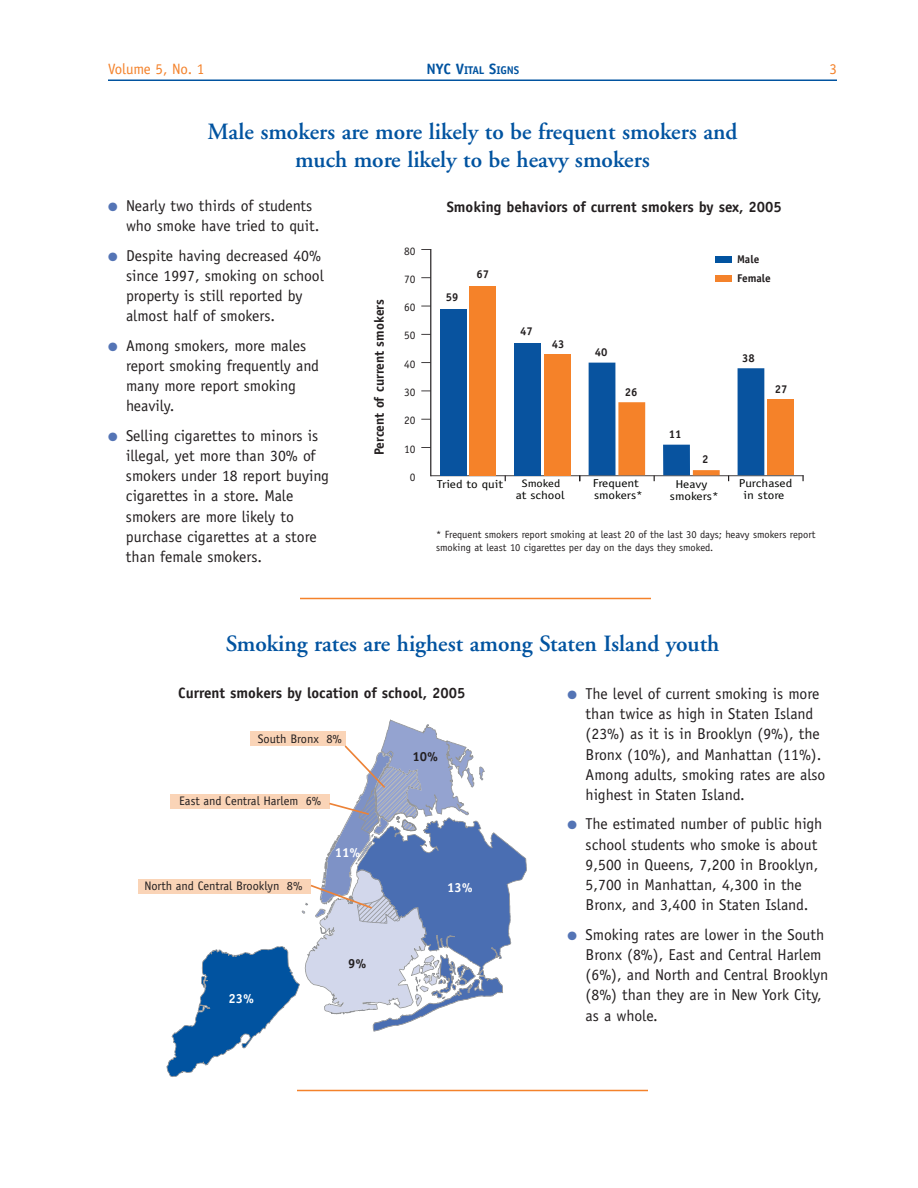
<style>
.page{position:relative;width:918px;height:1188px;background:#fff}
.page>*{position:absolute;margin:0;border:0;box-sizing:border-box;transform-origin:0 0}
.t1{font:600 23.25px/27.9px "Adobe Garamond";color:#0153a0;text-align:center}
.t2{font:15.75px/20.2px "Officina Sans";color:#231f20}
.t3{font:700 15px "Officina Sans";color:#231f20}
.t4{font:15px "Officina Sans";letter-spacing:-.015em;color:#f4822b}
.t5{font:700 13.5px "Officina Sans";color:#231f20}
.t6{font:700 13.2px "Officina Sans";color:#fff}
.t7{font:700 13.2px "Officina Sans";color:#231f20}
.t8{font:12.3px "Officina Sans";color:#231f20}
.t9{font:11.4px "Officina Sans";color:#040503;scale:1.16 1}
.t10{font:700 11.4px "Officina Sans";color:#231f20}
.t11{font:11.4px "Officina Sans";color:#231f20}
.t12{font:700 11.25px "Officina Sans";letter-spacing:-.01em;color:#0153a0}
.t13{font:700 11.25px/18.9px "Officina Sans";color:#231f20}
.t14{font:10.8px "Officina Sans";color:#040503;scale:1.16 1}
.t15{font:10.5px/13.5px "Officina Sans";color:#231f20}
.s1{font-size:15px}
.s2{color:#5474b5}
</style>
<div class="page">
<hr style="left:108px;top:80px;width:729px;height:1px;background:#0153a0">
<hr style="left:297px;top:1090px;width:351px;height:1px;background:#f4822b">
<hr style="left:431px;top:475px;width:373px;height:1px;background:#231f20">
<hr style="left:430px;top:249px;width:1px;height:227px;background:#231f20">
<div style="left:767px;top:399px;width:27px;height:76px;background:#f58229"></div>
<div style="left:469px;top:286px;width:27px;height:189px;background:#f58229"></div>
<div style="left:544px;top:354px;width:27px;height:121px;background:#f58229"></div>
<div style="left:618px;top:402px;width:27px;height:73px;background:#f58229"></div>
<div style="left:693px;top:470px;width:27px;height:5px;background:#f58229"></div>
<div style="left:440px;top:309px;width:27px;height:166px;background:#08539f"></div>
<div style="left:514px;top:343px;width:27px;height:132px;background:#08539f"></div>
<div style="left:589px;top:363px;width:27px;height:112px;background:#08539f"></div>
<div style="left:663px;top:445px;width:27px;height:30px;background:#08539f"></div>
<div style="left:738px;top:368px;width:26px;height:107px;background:#08539f"></div>
<div style="left:139px;top:879px;width:172px;height:15px;background:#fad4b7"></div>
<svg style="left:166px;top:719px;width:361px;height:358px"></svg>
<hr style="left:300px;top:598px;width:351px;height:1px;background:#f4822b">
<div style="left:716px;top:257px;width:16px;height:6px;background:#0153a0"></div>
<div style="left:715px;top:276px;width:16px;height:6px;background:#f4822b"></div>
<p class="t4" style="left:108px;top:63px;width:98px">Volume 5, No. 1</p>
<p class="t12" style="left:427px;top:66px;width:94px"><span class="s1">NYC V</span>ITAL <span class="s1">S</span>IGNS</p>
<p class="t4" style="left:830px;top:63px;width:9px">3</p>
<h1 class="t1" style="left:207px;top:120px;width:532px">Male smokers are more likely to be frequent smokers and much more likely to be heavy smokers</h1>
<p class="t2" style="left:126px;top:197px;width:195px;text-indent:-18px"><span class="s2">●</span> Nearly two thirds of students who smoke have tried to quit.</p>
<p class="t2" style="left:126px;top:246px;width:199px;text-indent:-18px"><span class="s2">●</span> Despite having decreased 40% since 1997, smoking on school property is still reported by almost half of smokers.</p>
<p class="t2" style="left:126px;top:336px;width:195px;text-indent:-18px"><span class="s2">●</span> Among smokers, more males report smoking frequently and many more report smoking heavily.</p>
<p class="t2" style="left:126px;top:426px;width:205px;text-indent:-18px"><span class="s2">●</span> Selling cigarettes to minors is illegal, yet more than 30% of smokers under 18 report buying cigarettes in a store. Male smokers are more likely to purchase cigarettes at a store than female smokers.</p>
<p class="t5" style="left:374px;top:455px;width:157px;rotate:-90deg">Percent of current smokers</p>
<p class="t11" style="left:404px;top:246px;width:13px">80</p>
<p class="t11" style="left:404px;top:275px;width:13px">70</p>
<p class="t11" style="left:404px;top:303px;width:13px">60</p>
<p class="t11" style="left:404px;top:331px;width:13px">50</p>
<p class="t11" style="left:404px;top:360px;width:13px">40</p>
<p class="t11" style="left:404px;top:388px;width:13px">30</p>
<p class="t11" style="left:404px;top:416px;width:13px">20</p>
<p class="t11" style="left:404px;top:444px;width:13px">10</p>
<p class="t11" style="left:410px;top:473px;width:7px">0</p>
<p class="t3" style="left:447px;top:201px;width:337px">Smoking behaviors of current smokers by sex, 2005</p>
<p class="t10" style="left:446px;top:293px;width:14px">59</p>
<p class="t10" style="left:476px;top:270px;width:14px">67</p>
<p class="t10" style="left:520px;top:327px;width:14px">47</p>
<p class="t10" style="left:552px;top:340px;width:14px">43</p>
<p class="t10" style="left:595px;top:348px;width:14px">40</p>
<p class="t10" style="left:625px;top:388px;width:14px">26</p>
<p class="t10" style="left:669px;top:430px;width:14px">11</p>
<p class="t10" style="left:702px;top:455px;width:8px">2</p>
<p class="t13" style="left:737px;top:251px;width:35px">Male<br>Female</p>
<p class="t10" style="left:742px;top:354px;width:14px">38</p>
<p class="t10" style="left:775px;top:385px;width:14px">27</p>
<p class="t9" style="left:437px;top:479px;width:59px">Tried to quit</p>
<p class="t14" style="left:522px;top:480px;width:35px">Smoked</p>
<p class="t9" style="left:675px;top:480px;width:29px">Heavy</p>
<p class="t9" style="left:739px;top:479px;width:48px">Purchased</p>
<p class="t9" style="left:670px;top:491px;width:44px">smokers*</p>
<p class="t9" style="left:747px;top:491px;width:34px">n store</p>
<p class="t9" style="left:593px;top:479px;width:41px">Frequent</p>
<p class="t9" style="left:516px;top:491px;width:41px">at schoo</p>
<p class="t9" style="left:594px;top:491px;width:44px">smokers*</p>
<p class="t15" style="left:436px;top:528px;width:381px">* Frequent smokers report smoking at least 20 of the last 30 days; heavy smokers report smoking at least 10 cigarettes per day on the days they smoked.</p>
<h1 class="t1" style="left:226px;top:632px;width:495px">Smoking rates are highest among Staten Island youth</h1>
<p class="t3" style="left:178px;top:687px;width:289px">Current smokers by location of school, 2005</p>
<p class="t8" style="left:258px;top:734px;width:86px">South Bronx 8%</p>
<p class="t8" style="left:179px;top:797px;width:144px">East and Central Harlem 6%</p>
<p class="t8" style="left:145px;top:881px;width:159px">North and Central Brooklyn 8%</p>
<p class="t6" style="left:335px;top:848px;width:27px">11%</p>
<p class="t6" style="left:228px;top:994px;width:27px">23%</p>
<p class="t7" style="left:348px;top:959px;width:20px">9%</p>
<p class="t7" style="left:412px;top:752px;width:27px">10%</p>
<p class="t6" style="left:447px;top:882px;width:27px">13%</p>
<p class="t2" style="left:586px;top:685px;width:241px;text-indent:-18px"><span class="s2">●</span> The level of current smoking is more than twice as high in Staten Island (23%) as it is in Brooklyn (9%), the Bronx (10%), and Manhattan (11%).<br>Among adults, smoking rates are also highest in Staten Island.</p>
<p class="t2" style="left:586px;top:815px;width:238px;text-indent:-18px"><span class="s2">●</span> The estimated number of public high school students who smoke is about 9,500 in Queens, 7,200 in Brooklyn, 5,700 in Manhattan, 4,300 in the Bronx, and 3,400 in Staten Island.</p>
<p class="t2" style="left:586px;top:925px;width:244px;text-indent:-18px"><span class="s2">●</span> Smoking rates are lower in the South<br>Bronx (8%), East and Central Harlem (6%), and North and Central Brooklyn (8%) than they are in New York City, as a whole.</p>
</div>
